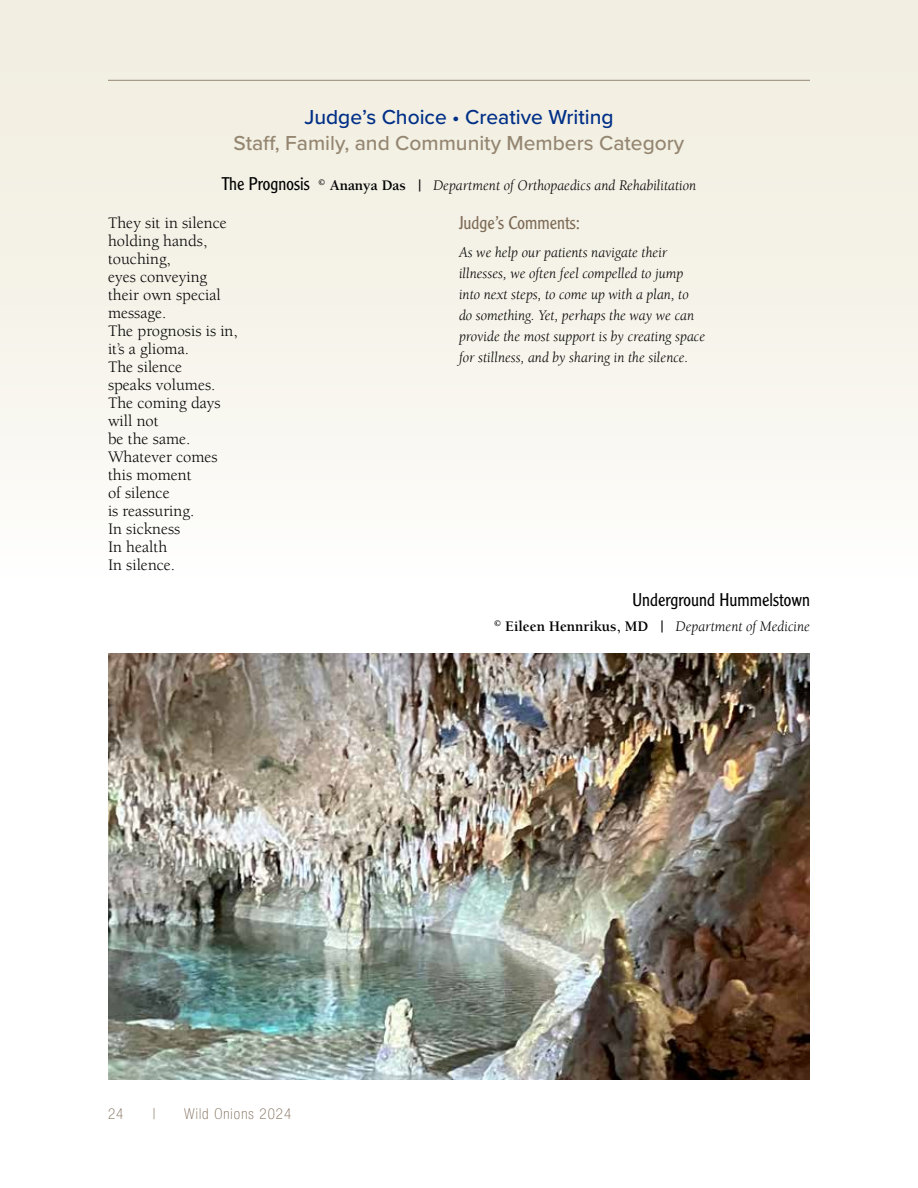
<style>
.page{position:relative;width:918px;height:1188px;background:#fff}
.page>*{position:absolute;margin:0;border:0;box-sizing:border-box;transform-origin:0 0}
.t1{font:500 21px "Proxima Nova";color:#948671}
.t2{font:500 21px "Proxima Nova";color:#002f87}
.t3{font:300 18px "Clearface Gothic LT Std";color:#000}
.t4{font:300 18px "Clearface Gothic LT Std";color:#7c6a55}
.t5{font:16.5px/18px "Berkeley Std";color:#000}
.t6{font:italic 15px/21px "Berkeley Std";color:#000}
.t7{font:100 condensed 15px "Helvetica Neue LT Std";letter-spacing:.07em;color:#7c6a55}
.s1{font-family:"Clearface Gothic LT Std";font-weight:300;font-style:normal;font-size:18px}
.s2{font-weight:700;font-style:normal}
</style>
<div class="page">
<div style="left:0;top:0;width:918px;height:585px;background:linear-gradient(to bottom,#f0ecdd,#fdfcfa)"></div>
<img style="left:108px;top:653px;width:702px;height:427px">
<hr style="left:108px;top:80px;width:702px;height:1px;background:#948671">
<h1 class="t2" style="left:304px;top:102px;width:311px">Judge’s Choice • Creative Writing</h1>
<h1 class="t1" style="left:234px;top:127px;width:452px">Staff, Family, and Community Members Category</h1>
<p class="t6" style="left:222px;top:175px;width:476px"><span class="s1">The Prognosis</span> <sup>©</sup> <span class="s2">Ananya Das |</span> Department of Orthopaedics and Rehabilitation</p>
<p class="t4" style="left:459px;top:212px;width:123px">Judge’s Comments:</p>
<p class="t6" style="left:459px;top:242px;width:248px">As we help our patients navigate their illnesses, we often feel compelled to jump into next steps, to come up with a plan, to do something. Yet, perhaps the way we can provide the most support is by creating space for stillness, and by sharing in the silence.</p>
<p class="t5" style="left:108px;top:214px;width:131px">They sit in silence holding hands, touching,<br>eyes conveying their own special message.<br>The prognosis is in, it’s a glioma.<br>The silence<br>speaks volumes.<br>The coming days will not<br>be the same.<br>Whatever comes this moment<br>of silence<br>is reassuring.<br>In sickness<br>In health<br>In silence.</p>
<p class="t7" style="left:108px;top:1105px;width:17px">24</p>
<p class="t7" style="left:152px;top:1105px;width:5px">|</p>
<p class="t7" style="left:184px;top:1105px;width:109px">Wild Onions 2024</p>
<p class="t3" style="left:633px;top:589px;width:179px">Underground Hummelstown</p>
<p class="t6" style="left:494px;top:616px;width:317px"><sup>©</sup> <span class="s2">Eileen Hennrikus, MD |</span> Department of Medicine</p>
</div>
